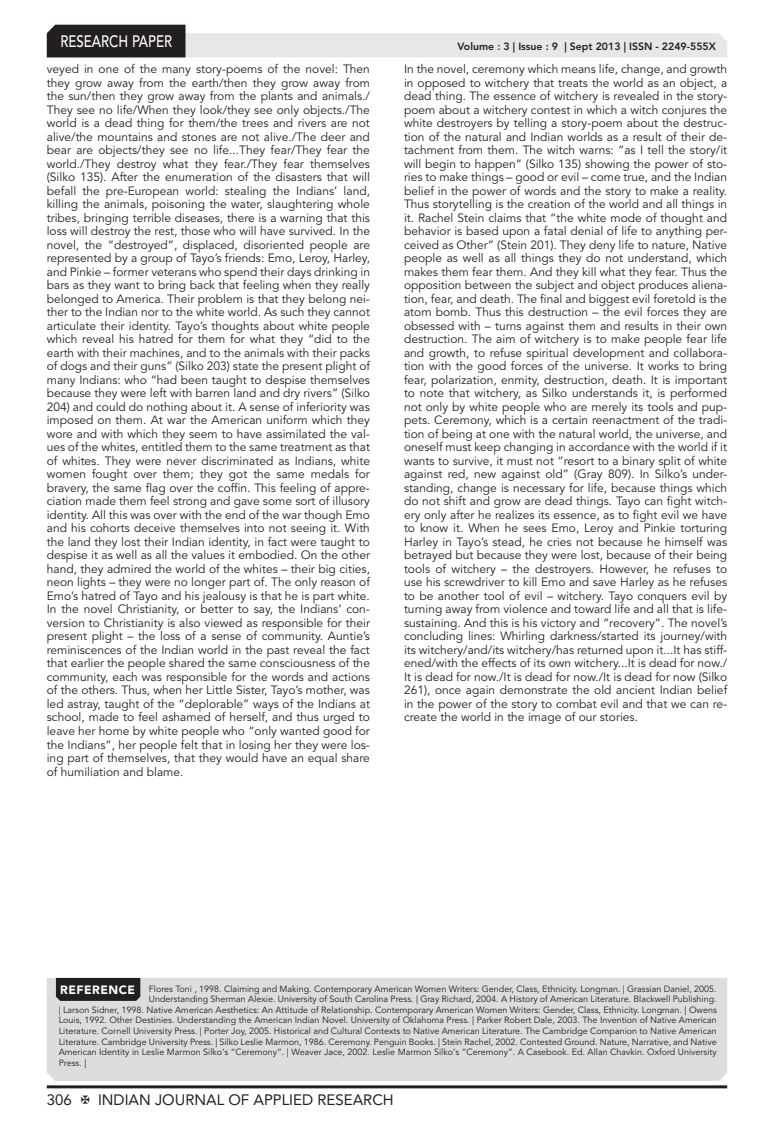
<style>
.page{position:relative;width:774px;height:1136px;background:#fff}
.page>*{position:absolute;margin:0;border:0;box-sizing:border-box;transform-origin:0 0}
.t1{font:500 16.5px "Avenir LT Std";color:#fff;scale:.8 1}
.t2{font:15px "Avenir LT Std";color:#231f20}
.Body_Text{font:12px/13.5px "Avenir LT Std";color:#231f20;text-align:justify}
.t3{font:900 12px "Avenir LT Std";letter-spacing:.04em;color:#fff}
.t4{font:800 10.5px "Avenir LT Std";color:#231f20}
.Reference{font:9px "Avenir LT Std";color:#231f20}
</style>
<div class="page">
<hr style="left:47px;top:1085px;width:680px;height:3px;background:#231f20">
<svg style="left:47px;top:25px;width:680px;height:32px"></svg>
<div style="left:47px;top:978px;width:680px;height:102px;background:#dcdddf"></div>
<div style="left:56px;top:977px;width:84px;height:23px;background:#231f20"></div>
<h1 class="t1" style="left:60px;top:32px;width:141px">RESEARCH PAPER</h1>
<p class="t4" style="left:457px;top:41px;width:260px">Volume : 3 | Issue : 9 | Sept 2013 | ISSN - 2249-555X</p>
<p class="Body_Text" style="left:47px;top:62px;width:325px">veyed in one of the many story-poems of the novel: Then they grow away from the earth/then they grow away from the sun/then they grow away from the plants and animals./ They see no life/When they look/they see only objects./The world is a dead thing for them/the trees and rivers are not alive/the mountains and stones are not alive./The deer and bear are objects/they see no life...They fear/They fear the world./They destroy what they fear./They fear themselves (Silko 135). After the enumeration of the disasters that will befall the pre-European world: stealing the Indians’ land, killing the animals, poisoning the water, slaughtering whole tribes, bringing terrible diseases, there is a warning that this loss will destroy the rest, those who will have survived. In the novel, the “destroyed”, displaced, disoriented people are represented by a group of Tayo’s friends: Emo, Leroy, Harley, and Pinkie – former veterans who spend their days drinking in bars as they want to bring back that feeling when they really belonged to America. Their problem is that they belong nei&shy;ther to the Indian nor to the white world. As such they cannot articulate their identity. Tayo’s thoughts about white people which reveal his hatred for them for what they “did to the earth with their machines, and to the animals with their packs of dogs and their guns” (Silko 203) state the present plight of many Indians: who “had been taught to despise themselves because they were left with barren land and dry rivers” (Silko 204) and could do nothing about it. A sense of inferiority was imposed on them. At war the American uniform which they wore and with which they seem to have assimilated the val&shy;ues of the whites, entitled them to the same treatment as that of whites. They were never discriminated as Indians, white women fought over them; they got the same medals for bravery, the same flag over the coffin. This feeling of appre&shy;ciation made them feel strong and gave some sort of illusory identity. All this was over with the end of the war though Emo and his cohorts deceive themselves into not seeing it. With the land they lost their Indian identity, in fact were taught to despise it as well as all the values it embodied. On the other hand, they admired the world of the whites – their big cities, neon lights – they were no longer part of. The only reason of Emo’s hatred of Tayo and his jealousy is that he is part white.<br>In the novel Christianity, or better to say, the Indians’ con&shy;version to Christianity is also viewed as responsible for their present plight – the loss of a sense of community. Auntie’s reminiscences of the Indian world in the past reveal the fact that earlier the people shared the same consciousness of the community, each was responsible for the words and actions of the others. Thus, when her Little Sister, Tayo’s mother, was led astray, taught of the “deplorable” ways of the Indians at school, made to feel ashamed of herself, and thus urged to leave her home by white people who “only wanted good for the Indians”, her people felt that in losing her they were los&shy;ing part of themselves, that they would have an equal share of humiliation and blame.</p>
<p class="Body_Text" style="left:404px;top:62px;width:325px">In the novel, ceremony which means life, change, and growth in opposed to witchery that treats the world as an object, a dead thing. The essence of witchery is revealed in the story&shy;poem about a witchery contest in which a witch conjures the white destroyers by telling a story-poem about the destruc&shy;tion of the natural and Indian worlds as a result of their de&shy;tachment from them. The witch warns: “as I tell the story/it will begin to happen” (Silko 135) showing the power of sto&shy;ries to make things – good or evil – come true, and the Indian belief in the power of words and the story to make a reality.<br>Thus storytelling is the creation of the world and all things in it. Rachel Stein claims that “the white mode of thought and behavior is based upon a fatal denial of life to anything per&shy;ceived as Other” (Stein 201). They deny life to nature, Native people as well as all things they do not understand, which makes them fear them. And they kill what they fear. Thus the opposition between the subject and object produces aliena&shy;tion, fear, and death. The final and biggest evil foretold is the atom bomb. Thus this destruction – the evil forces they are obsessed with – turns against them and results in their own destruction. The aim of witchery is to make people fear life and growth, to refuse spiritual development and collabora&shy;tion with the good forces of the universe. It works to bring fear, polarization, enmity, destruction, death. It is important to note that witchery, as Silko understands it, is performed not only by white people who are merely its tools and pup&shy;pets. Ceremony, which is a certain reenactment of the tradi&shy;tion of being at one with the natural world, the universe, and oneself must keep changing in accordance with the world if it wants to survive, it must not “resort to a binary split of white against red, new against old” (Gray 809). In Silko’s under&shy;standing, change is necessary for life, because things which do not shift and grow are dead things. Tayo can fight witch&shy;ery only after he realizes its essence, as to fight evil we have to know it. When he sees Emo, Leroy and Pinkie torturing Harley in Tayo’s stead, he cries not because he himself was betrayed but because they were lost, because of their being tools of witchery – the destroyers. However, he refuses to use his screwdriver to kill Emo and save Harley as he refuses to be another tool of evil – witchery. Tayo conquers evil by turning away from violence and toward life and all that is life&shy;sustaining. And this is his victory and “recovery”. The novel’s concluding lines: Whirling darkness/started its journey/with its witchery/and/its witchery/has returned upon it...It has stiff&shy;ened/with the effects of its own witchery...It is dead for now./ It is dead for now./It is dead for now./It is dead for now (Silko 261), once again demonstrate the old ancient Indian belief in the power of the story to combat evil and that we can re&shy;create the world in the image of our stories.</p>
<p class="t3" style="left:60px;top:982px;width:76px">REFERENCE</p>
<p class="Reference" style="left:149px;top:983px;width:569px">Flores Toni , 1998. Claiming and Making. Contemporary American Women Writers: Gender, Class, Ethnicity. Longman. | Grassian Daniel, 2005.</p>
<p class="Reference" style="left:149px;top:994px;width:569px">Understanding Sherman Alexie. University of South Carolina Press. | Gray Richard, 2004. A History of American Literature. Blackwell Publishing.</p>
<p class="Reference" style="left:59px;top:1004px;width:660px">| Larson Sidner, 1998. Native American Aesthetics: An Attitude of Relationship. Contemporary American Women Writers: Gender, Class, Ethnicity. Longman. | Owens</p>
<p class="Reference" style="left:59px;top:1015px;width:660px">Louis, 1992. Other Destinies. Understanding the American Indian Novel. University of Oklahoma Press. | Parker Robert Dale, 2003. The Invention of Native American</p>
<p class="Reference" style="left:59px;top:1025px;width:659px">Literature. Cornell University Press. | Porter Joy, 2005. Historical and Cultural Contexts to Native American Literature. The Cambridge Companion to Native American</p>
<p class="Reference" style="left:59px;top:1036px;width:659px">Literature. Cambridge University Press. | Silko Leslie Marmon, 1986. Ceremony. Penguin Books. | Stein Rachel, 2002. Contested Ground. Nature, Narrative, and Native</p>
<p class="Reference" style="left:59px;top:1046px;width:660px">American Identity in Leslie Marmon Silko‘s “Ceremony“. | Weaver Jace, 2002. Leslie Marmon Silko‘s “Ceremony”. A Casebook. Ed. Allan Chavkin. Oxford University</p>
<p class="Reference" style="left:59px;top:1057px;width:29px">Press. |</p>
<p class="t2" style="left:47px;top:1090px;width:27px">306</p>
<p class="t2" style="left:98px;top:1090px;width:297px">INDIAN JOURNAL OF APPLIED RESEARCH</p>
</div>
